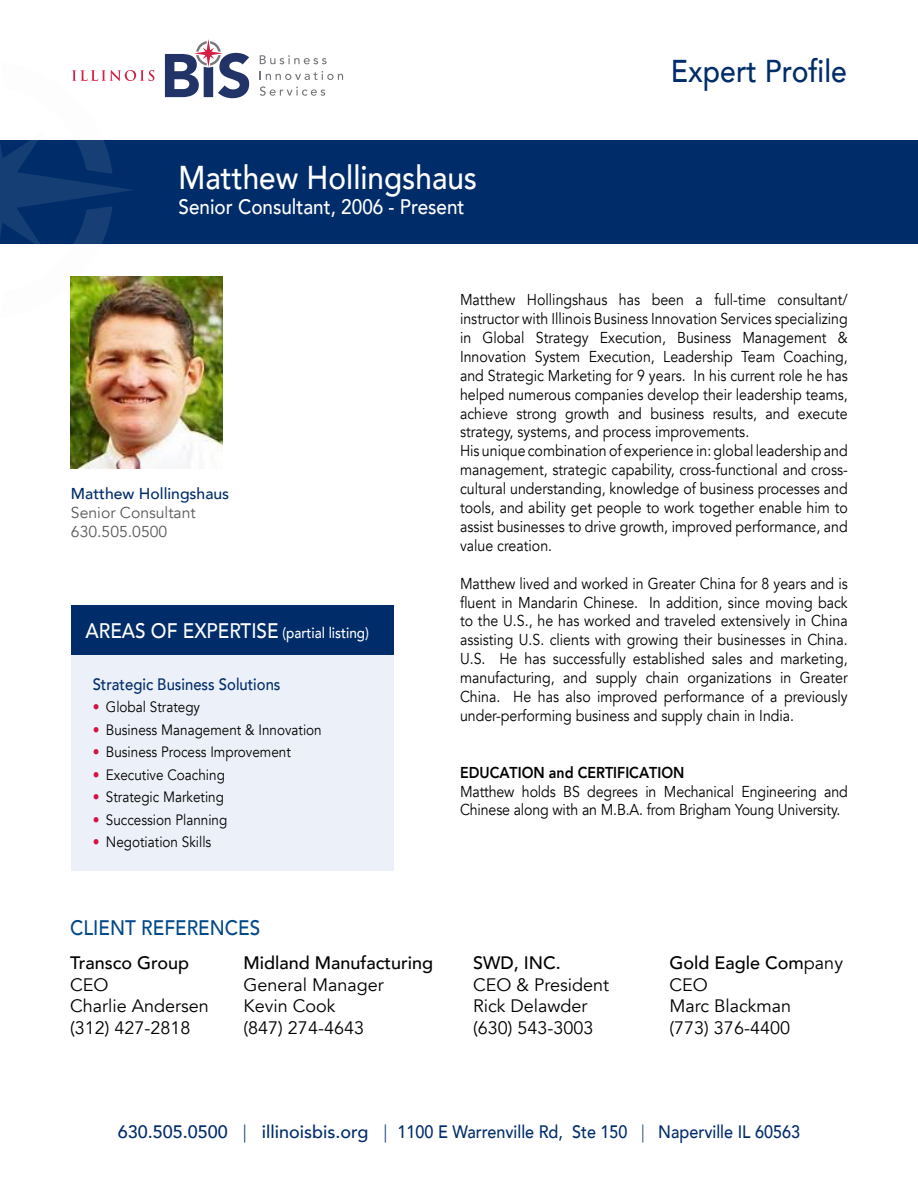
<style>
.page{position:relative;width:918px;height:1188px;background:#fff}
.page>*{position:absolute;margin:0;border:0;box-sizing:border-box;transform-origin:0 0}
.t1{font:500 33px "Avenir";color:#fff;scale:.9 1}
.t2{font:500 31.5px "Avenir";color:#002d6a;scale:.9 1}
.t3{font:500 21px "Avenir";color:#fff;scale:.9 1}
.t4{font:500 21px "Avenir";color:#004887;scale:.9 1}
.t5{font:18px "Avenir";color:#000}
.t6{font:500 18px "Avenir";color:#002d6a}
.t7{font:500 18px "Avenir";color:#000}
.t8{font:500 16.5px "Avenir";color:#002d6a;scale:.9 1}
.t9{font:15.75px/18.9px "Avenir";color:#000;text-align:justify;scale:.9 1}
.t10{font:15.75px "Avenir";color:#58595b}
.t11{font:800 15.75px "Avenir";color:#000;scale:.9 1}
.t12{font:500 15.75px "Avenir";color:#002d6a}
.t13{font:15px "Avenir";color:#000;scale:.9 1}
.s1{font-size:15px}
.s2{color:#d21242}
.s3{font-weight:400}
.s4{font-weight:300}
</style>
<div class="page">
<div style="left:71px;top:639px;width:322px;height:231px;background:#ecf0f8"></div>
<div style="left:0;top:140px;width:918px;height:104px;background:#002d6a"></div>
<svg style="left:0;top:70px;width:154px;height:174px"></svg>
<svg style="left:260px;top:55px;width:67px;height:9px"></svg>
<svg style="left:260px;top:71px;width:83px;height:9px"></svg>
<svg style="left:260px;top:86px;width:65px;height:10px"></svg>
<svg style="left:165px;top:39px;width:84px;height:59px"></svg>
<div style="left:71px;top:605px;width:322px;height:49px;background:#002d6a"></div>
<img style="left:70px;top:276px;width:152px;height:193px">
<p class="t1" style="left:178px;top:149px;width:333px">Matthew Hollingshaus</p>
<p class="t3" style="left:178px;top:189px;width:319px">Senior Consultant, 2006 - Present</p>
<p class="t2" style="left:671px;top:44px;width:197px">Expert Profile</p>
<p class="t12" style="left:71px;top:480px;width:160px">Matthew Hollingshaus</p>
<p class="t10" style="left:71px;top:503px;width:126px">Senior Consultant</p>
<p class="t10" style="left:71px;top:522px;width:98px">630.505.0500</p>
<p class="t3" style="left:86px;top:613px;width:316px">AREAS OF EXPERTISE <span class="s1">(partial listing)</span></p>
<p class="t8" style="left:93px;top:670px;width:210px">Strategic Business Solutions</p>
<p class="t13" style="left:93px;top:698px;width:121px"><span class="s2">•</span> Global Strategy</p>
<p class="t13" style="left:93px;top:721px;width:256px"><span class="s2">•</span> Business Management &amp; Innovation</p>
<p class="t13" style="left:93px;top:743px;width:222px"><span class="s2">•</span> Business Process Improvement</p>
<p class="t13" style="left:93px;top:766px;width:148px"><span class="s2">•</span> Executive Coaching</p>
<p class="t13" style="left:93px;top:788px;width:147px"><span class="s2">•</span> Strategic Marketing</p>
<p class="t13" style="left:93px;top:811px;width:151px"><span class="s2">•</span> Succession Planning</p>
<p class="t13" style="left:93px;top:833px;width:133px"><span class="s2">•</span> Negotiation Skills</p>
<p class="t4" style="left:70px;top:909px;width:213px">CLIENT REFERENCES</p>
<p class="t7" style="left:70px;top:947px;width:121px">Transco Group</p>
<p class="t5" style="left:70px;top:974px;width:40px">CEO</p>
<p class="t5" style="left:70px;top:995px;width:140px">Charlie Andersen</p>
<p class="t5" style="left:70px;top:1017px;width:122px">(312) 427-2818</p>
<p class="t7" style="left:244px;top:947px;width:191px">Midland Manufacturing</p>
<p class="t5" style="left:244px;top:974px;width:142px">General Manager</p>
<p class="t5" style="left:244px;top:995px;width:94px">Kevin Cook</p>
<p class="t5" style="left:244px;top:1017px;width:122px">(847) 274-4643</p>
<p class="t9" style="left:460px;top:291px;width:432px">Matthew Hollingshaus has been a full-time consultant/ instructor with Illinois Business Innovation Services specializing in Global Strategy Execution, Business Management &amp; Innovation System Execution, Leadership Team Coaching, and Strategic Marketing for 9 years. In his current role he has helped numerous companies develop their leadership teams, achieve strong growth and business results, and execute strategy, systems, and process improvements.</p>
<p class="t9" style="left:460px;top:442px;width:432px">His unique combination of experience in: global leadership and management, strategic capability, cross-functional and cross&shy;cultural understanding, knowledge of business processes and tools, and ability get people to work together enable him to assist businesses to drive growth, improved performance, and value creation.</p>
<p class="t9" style="left:460px;top:574px;width:432px">Matthew lived and worked in Greater China for 8 years and is fluent in Mandarin Chinese. In addition, since moving back to the U.S., he has worked and traveled extensively in China assisting U.S. clients with growing their businesses in China.<br>U.S. He has successfully established sales and marketing, manufacturing, and supply chain organizations in Greater China. He has also improved performance of a previously under-performing business and supply chain in India.</p>
<p class="t11" style="left:460px;top:760px;width:251px">EDUCATION and CERTIFICATION</p>
<p class="t9" style="left:460px;top:782px;width:432px">Matthew holds BS degrees in Mechanical Engineering and<br>Chinese along with an M.B.A. from Brigham Young University.</p>
<p class="t7" style="left:473px;top:947px;width:89px">SWD, INC.</p>
<p class="t5" style="left:473px;top:974px;width:138px">CEO &amp; President</p>
<p class="t5" style="left:473px;top:995px;width:116px">Rick Delawder</p>
<p class="t5" style="left:473px;top:1017px;width:122px">(630) 543-3003</p>
<p class="t7" style="left:670px;top:947px;width:175px">Gold Eagle Com<span class="s3">pany</span></p>
<p class="t5" style="left:670px;top:974px;width:40px">CEO</p>
<p class="t5" style="left:670px;top:995px;width:123px">Marc Blackman</p>
<p class="t5" style="left:670px;top:1017px;width:122px">(773) 376-4400</p>
<p class="t6" style="left:118px;top:1116px;width:684px">630.505.0500 <span class="s4">|</span> illinoisbis.org <span class="s4">|</span> 1100 E Warrenville Rd, Ste 150 <span class="s4">|</span> Naperville IL 60563</p>
</div>
